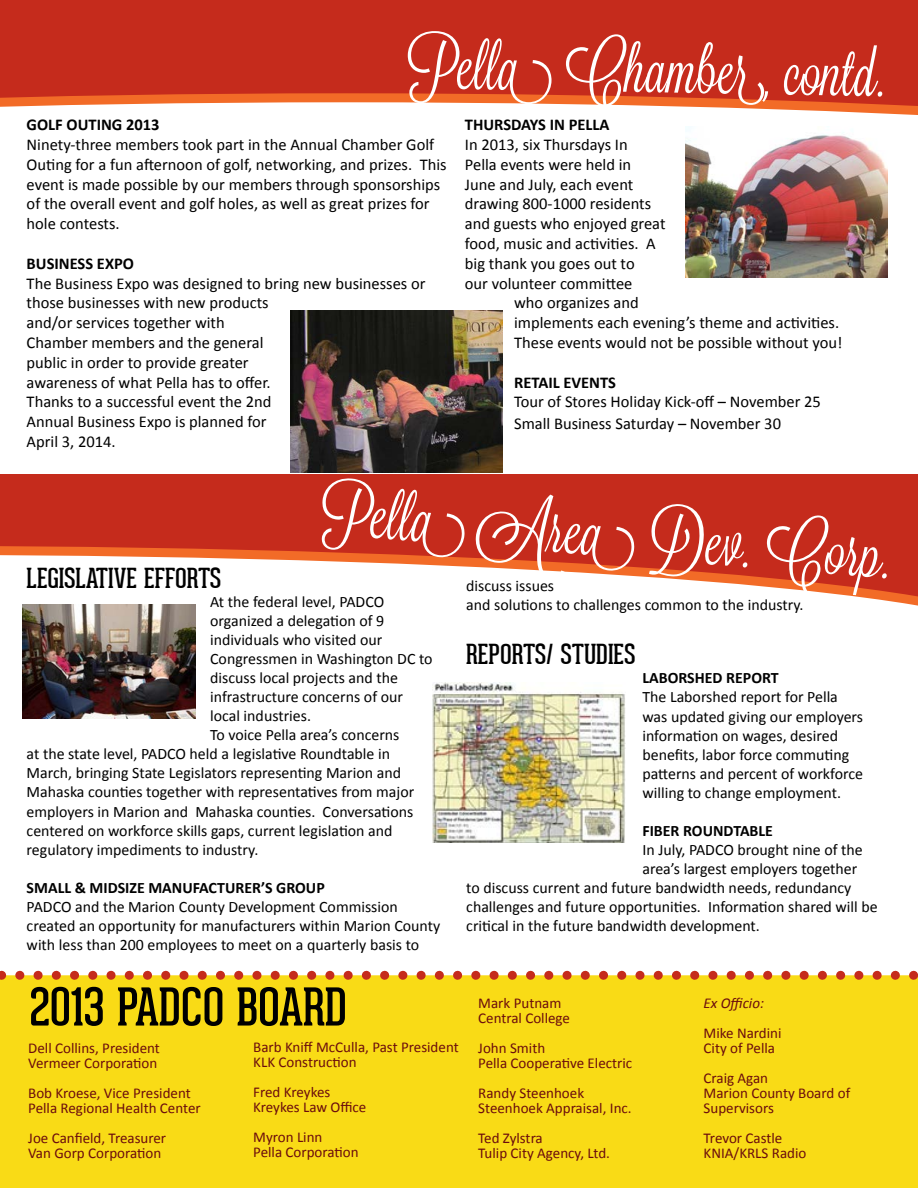
<style>
.page{position:relative;width:918px;height:1188px;background:#fff}
.page>*{position:absolute;margin:0;border:0;box-sizing:border-box;transform-origin:0 0}
.t1{font:64.5px "Lavanderia";color:#fff}
.t2{font:51px "Geared Slab";color:#000}
.t3{font:27px "Geared Slab";color:#000}
.t4{font:16.5px/19.8px "Calibri";color:#000}
.t5{font:700 16.5px "Calibri";color:#000}
.t6{font:15.9px/19px "Calibri";color:#000}
.t7{font:700 15.9px "Calibri";color:#000}
.t8{font:15px/15px "Calibri";color:#6b0c0d}
.t9{font:italic 15px "Calibri";color:#6b0c0d}
</style>
<div class="page">
<div style="left:0;top:980px;width:918px;height:208px;background:#f9db16"></div>
<div style="left:0;top:0;width:918px;height:93px;background:#c52b1c"></div>
<svg style="left:0;top:93px;width:918px;height:94px"></svg>
<div style="left:0;top:474px;width:918px;height:143px;background:#c52b1c"></div>
<svg style="left:0;top:546px;width:918px;height:116px"></svg>
<img style="left:23px;top:604px;width:172px;height:115px">
<svg style="left:0;top:971px;width:918px;height:9px"></svg>
<img style="left:291px;top:310px;width:211px;height:162px">
<img style="left:432px;top:683px;width:194px;height:160px">
<img style="left:685px;top:126px;width:202px;height:152px">
<h1 class="t1" style="left:408px;top:28px;width:482px;rotate:1deg">Pella Chamber , contd.</h1>
<p class="t5" style="left:27px;top:114px;width:135px">GOLF OUTING 2013</p>
<p class="t4" style="left:27px;top:135px;width:421px">Ninety-three members took part in the Annual Chamber Golf Outing for a fun afternoon of golf, networking, and prizes. This event is made possible by our members through sponsorships of the overall event and golf holes, as well as great prizes for hole contests.</p>
<p class="t5" style="left:27px;top:253px;width:109px">BUSINESS EXPO</p>
<p class="t4" style="left:27px;top:273px;width:400px">The Business Expo was designed to bring new businesses or those businesses with new products<br>and/or services together with<br>Chamber members and the general<br>public in order to provide greater<br>awareness of what Pella has to offer.<br>Thanks to a successful event the 2nd<br>Annual Business Expo is planned for<br>April 3, 2014.</p>
<p class="t5" style="left:465px;top:114px;width:146px">THURSDAYS IN PELLA</p>
<p class="t4" style="left:465px;top:135px;width:164px">In 2013, six Thursdays In</p>
<p class="t4" style="left:465px;top:154px;width:168px">Pella events were held in</p>
<p class="t4" style="left:465px;top:174px;width:170px">June and July, each event</p>
<p class="t4" style="left:465px;top:194px;width:188px">drawing 800-1000 residents</p>
<p class="t4" style="left:465px;top:214px;width:202px">and guests who enjoyed great</p>
<p class="t4" style="left:465px;top:234px;width:192px">food, music and activities. A</p>
<p class="t4" style="left:465px;top:253px;width:171px">big thank you goes out to</p>
<p class="t4" style="left:465px;top:273px;width:169px">our volunteer committee</p>
<p class="t4" style="left:514px;top:293px;width:126px">who organizes and</p>
<p class="t4" style="left:514px;top:313px;width:327px">implements each evening’s theme and activities.</p>
<p class="t4" style="left:514px;top:333px;width:330px">These events would not be possible without you!</p>
<p class="t5" style="left:514px;top:372px;width:103px">RETAIL EVENTS</p>
<p class="t4" style="left:514px;top:391px;width:308px;line-height:21.6px">Tour of Stores Holiday Kick-off – November 25<br>Small Business Saturday – November 30</p>
<h1 class="t1" style="left:323px;top:476px;width:575px;rotate:4deg">Pella Area Dev. Corp.</h1>
<h3 class="t3" style="left:27px;top:562px;width:196px">LEGISLATIVE EFFORTS</h3>
<p class="t6" style="left:210px;top:592px;width:176px">At the federal level, PADCO</p>
<p class="t6" style="left:210px;top:611px;width:176px">organized a delegation of 9</p>
<p class="t6" style="left:210px;top:630px;width:174px">individuals who visited our</p>
<p class="t6" style="left:210px;top:649px;width:224px">Congressmen in Washington DC to</p>
<p class="t6" style="left:210px;top:668px;width:189px">discuss local projects and the</p>
<p class="t6" style="left:210px;top:687px;width:194px">infrastructure concerns of our</p>
<p class="t6" style="left:210px;top:706px;width:102px">local industries.</p>
<p class="t6" style="left:210px;top:725px;width:191px">To voice Pella area’s concerns</p>
<p class="t6" style="left:27px;top:745px;width:365px">at the state level, PADCO held a legislative Roundtable in</p>
<p class="t6" style="left:27px;top:764px;width:376px">March, bringing State Legislators representing Marion and</p>
<p class="t6" style="left:27px;top:783px;width:389px">Mahaska counties together with representatives from major</p>
<p class="t6" style="left:27px;top:802px;width:388px">employers in Marion and Mahaska counties. Conversations</p>
<p class="t6" style="left:27px;top:821px;width:367px">centered on workforce skills gaps, current legislation and</p>
<p class="t6" style="left:27px;top:840px;width:233px">regulatory impediments to industry.</p>
<p class="t7" style="left:27px;top:877px;width:300px">SMALL &amp; MIDSIZE MANUFACTURER’S GROUP</p>
<p class="t6" style="left:27px;top:897px;width:415px">PADCO and the Marion County Development Commission created an opportunity for manufacturers within Marion County with less than 200 employees to meet on a quarterly basis to</p>
<p class="t6" style="left:466px;top:576px;width:339px">discuss issues<br>and solutions to challenges common to the industry.</p>
<h3 class="t3" style="left:466px;top:638px;width:171px">REPORTS/ STUDIES</h3>
<p class="t7" style="left:642px;top:668px;width:138px">LABORSHED REPORT</p>
<p class="t6" style="left:642px;top:688px;width:222px">The Laborshed report for Pella was updated giving our employers information on wages, desired benefits, labor force commuting patterns and percent of workforce willing to change employment.</p>
<p class="t7" style="left:642px;top:821px;width:132px">FIBER ROUNDTABLE</p>
<p class="t6" style="left:642px;top:840px;width:222px">In July, PADCO brought nine of the</p>
<p class="t6" style="left:642px;top:859px;width:216px">area’s largest employers together</p>
<p class="t6" style="left:466px;top:879px;width:387px">to discuss current and future bandwidth needs, redundancy</p>
<p class="t6" style="left:466px;top:898px;width:413px">challenges and future opportunities. Information shared will be</p>
<p class="t6" style="left:466px;top:917px;width:295px">critical in the future bandwidth development.</p>
<h2 class="t2" style="left:30px;top:976px;width:318px">2013 PADCO BOARD</h2>
<p class="t8" style="left:253px;top:1039px;width:207px">Barb Kniff McCulla, Past President<br>KLK Construction</p>
<p class="t8" style="left:253px;top:1084px;width:115px">Fred Kreykes<br>Kreykes Law Office</p>
<p class="t8" style="left:253px;top:1129px;width:107px">Myron Linn<br>Pella Corporation</p>
<p class="t8" style="left:28px;top:1040px;width:133px">Dell Collins, President<br>Vermeer Corporation</p>
<p class="t8" style="left:28px;top:1085px;width:174px">Bob Kroese, Vice President<br>Pella Regional Health Center</p>
<p class="t8" style="left:28px;top:1130px;width:139px">Joe Canfield, Treasurer<br>Van Gorp Corporation</p>
<p class="t8" style="left:478px;top:995px;width:93px">Mark Putnam<br>Central College</p>
<p class="t8" style="left:478px;top:1040px;width:155px">John Smith<br>Pella Cooperative Electric</p>
<p class="t8" style="left:478px;top:1085px;width:155px">Randy Steenhoek<br>Steenhoek Appraisal, Inc.</p>
<p class="t8" style="left:478px;top:1130px;width:133px">Ted Zylstra<br>Tulip City Agency, Ltd.</p>
<p class="t9" style="left:704px;top:993px;width:62px">Ex Officio:</p>
<p class="t8" style="left:704px;top:1025px;width:79px">Mike Nardini<br>City of Pella</p>
<p class="t8" style="left:704px;top:1070px;width:148px">Craig Agan<br>Marion County Board of<br>Supervisors</p>
<p class="t8" style="left:704px;top:1130px;width:104px">Trevor Castle<br>KNIA/KRLS Radio</p>
</div>
